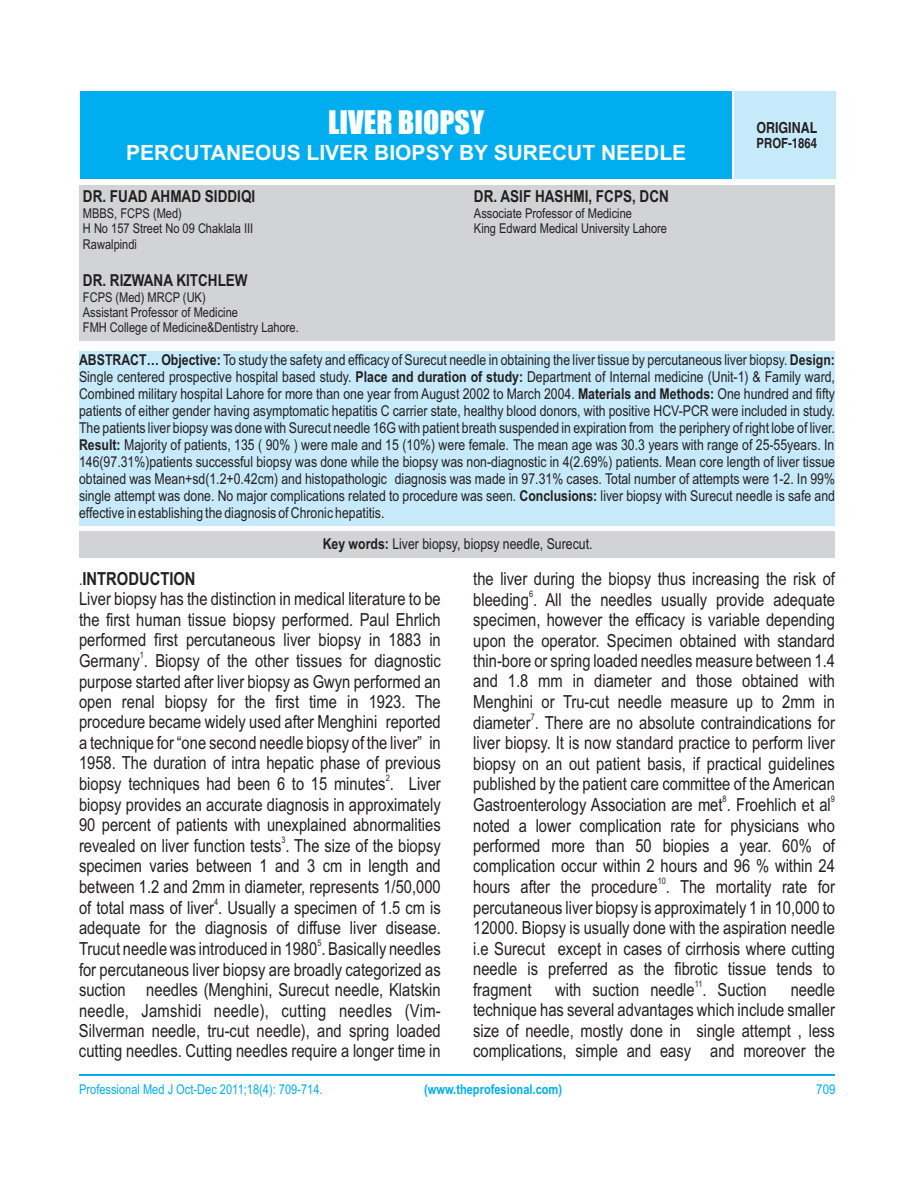
<style>
.page{position:relative;width:918px;height:1188px;background:#fff}
.page>*{position:absolute;margin:0;border:0;box-sizing:border-box;transform-origin:0 0}
.t1{font:30px "Impact";color:#fff}
.t2{font:700 21px "Arial";color:#fff}
.t3{font:18px "Arial Narrow";color:#231f20}
.t4{font:700 18px "Arial Narrow";color:#231f20}
.t5{font:700 16.5px "Arial Narrow";color:#231f20}
.t6{font:15.15px "Switzerland";color:#231f20;scale:.82 1}
.t7{font:15px/17.1px "Arial Narrow";color:#231f20;text-align:justify}
.t8{font:13.95px "Switzerland";color:#231f20;scale:.81 1}
.t9{font:13.5px/15.3px "Arial Narrow";color:#231f20}
.t10{font:13.5px "Arial Narrow";color:#00aeef}
.t11{font:700 13.5px "Arial Narrow";color:#00aeef}
.t12{font:13.5px "Arial Narrow";color:#00aeef;scale:1.04 1}
.t13{font:9px "Arial Narrow";color:#231f20}
.s1{font-weight:700}
.s2{font-weight:400;font-size:15px}
</style>
<div class="page">
<div style="left:79px;top:185px;width:756px;height:155px;background:#d1d3d4"></div>
<div style="left:79px;top:531px;width:756px;height:27px;background:#d1d3d4"></div>
<div style="left:80px;top:91px;width:755px;height:88px;background:#c7eafb"></div>
<div style="left:79px;top:351px;width:756px;height:174px;background:#c7eafb"></div>
<div style="left:80px;top:91px;width:652px;height:88px;background:#00aeef"></div>
<hr style="left:79px;top:1074px;width:756px;height:2px;background:#00aeef">
<hr style="left:732px;top:91px;width:2px;height:88px;background:#fff">
<h1 class="t1" style="left:328px;top:111px;width:158px">LIVER BIOPSY</h1>
<p class="t2" style="left:126px;top:144px;width:562px">PERCUTANEOUS LIVER BIOPSY BY SURECUT NEEDLE</p>
<p class="t5" style="left:83px;top:190px;width:174px">DR. FUAD AHMAD SIDDIQI</p>
<p class="t5" style="left:474px;top:190px;width:196px">DR. ASIF HASHMI, FCPS, DCN</p>
<p class="t9" style="left:83px;top:207px;width:101px">MBBS, FCPS (Med)</p>
<p class="t9" style="left:474px;top:207px;width:160px">Associate Professor of Medicine</p>
<p class="t9" style="left:83px;top:222px;width:172px">H No 157 Street No 09 Chaklala III</p>
<p class="t9" style="left:474px;top:222px;width:195px">King Edward Medical University Lahore</p>
<p class="t9" style="left:83px;top:238px;width:56px">Rawalpindi</p>
<p class="t5" style="left:83px;top:274px;width:166px">DR. RIZWANA KITCHLEW</p>
<p class="t9" style="left:83px;top:290px;width:217px">FCPS (Med) MRCP (UK)<br>Assistant Professor of Medicine<br>FMH College of Medicine&amp;Dentistry Lahore.</p>
<p class="t6" style="left:756px;top:119px;width:76px">ORIGINAL</p>
<p class="t8" style="left:757px;top:134px;width:76px">PROF-1864</p>
<p class="t7" style="left:79px;top:352px;width:758px"><span class="s1">ABSTRACT… Objective:</span> To study the safety and efficacy of Surecut needle in obtaining the liver tissue by percutaneous liver biopsy. <span class="s1">Design:<br></span>Single centered prospective hospital based study. <span class="s1">Place and duration of study:</span> Department of Internal medicine (Unit-1) &amp; Family ward, Combined military hospital Lahore for more than one year from August 2002 to March 2004. <span class="s1">Materials and Methods:</span> One hundred and fifty patients of either gender having asymptomatic hepatitis C carrier state, healthy blood donors, with positive HCV-PCR were included in study.<br>The patients liver biopsy was done with Surecut needle 16G with patient breath suspended in expiration from the periphery of right lobe of liver.<br><span class="s1">Result:</span> Majority of patients, 135 ( 90% ) were male and 15 (10%) were female. The mean age was 30.3 years with range of 25-55years. In 146(97.31%)patients successful biopsy was done while the biopsy was non-diagnostic in 4(2.69%) patients. Mean core length of liver tissue obtained was Mean+sd(1.2+0.42cm) and histopathologic diagnosis was made in 97.31% cases. Total number of attempts were 1-2. In 99% single attempt was done. No major complications related to procedure was seen. <span class="s1">Conclusions:</span> liver biopsy with Surecut needle is safe and effective in establishing the diagnosis of Chronic hepatitis.</p>
<p class="t7" style="left:323px;top:536px;width:271px"><span class="s1">Key words:</span> Liver biopsy, biopsy needle, Surecut.</p>
<p class="t4" style="left:79px;top:572px;width:118px"><span class="s2">.</span>INTRODUCTION</p>
<p class="t3" style="left:473px;top:572px;width:363px">the liver during the biopsy thus increasing the risk of</p>
<p class="t13" style="left:529px;top:590px;width:6px">6</p>
<p class="t3" style="left:79px;top:592px;width:363px">Liver biopsy has the distinction in medical literature to be</p>
<p class="t3" style="left:473px;top:593px;width:363px">bleeding . All the needles usually provide adequate</p>
<p class="t3" style="left:79px;top:613px;width:363px">the first human tissue biopsy performed. Paul Ehrlich</p>
<p class="t3" style="left:473px;top:613px;width:363px">specimen, however the efficacy is variable depending</p>
<p class="t3" style="left:79px;top:633px;width:363px">performed first percutaneous liver biopsy in 1883 in</p>
<p class="t3" style="left:473px;top:634px;width:363px">upon the operator. Specimen obtained with standard</p>
<p class="t13" style="left:140px;top:652px;width:6px">1</p>
<p class="t3" style="left:79px;top:654px;width:363px">Germany . Biopsy of the other tissues for diagnostic</p>
<p class="t3" style="left:473px;top:654px;width:363px">thin-bore or spring loaded needles measure between 1.4</p>
<p class="t3" style="left:79px;top:675px;width:363px">purpose started after liver biopsy as Gwyn performed an</p>
<p class="t3" style="left:473px;top:674px;width:363px">and 1.8 mm in diameter and those obtained with</p>
<p class="t3" style="left:79px;top:695px;width:363px">open renal biopsy for the first time in 1923. The</p>
<p class="t3" style="left:473px;top:695px;width:363px">Menghini or Tru-cut needle measure up to 2mm in</p>
<p class="t13" style="left:531px;top:713px;width:6px">7</p>
<p class="t3" style="left:79px;top:715px;width:363px">procedure became widely used after Menghini reported</p>
<p class="t3" style="left:473px;top:716px;width:363px">diameter . There are no absolute contraindications for</p>
<p class="t3" style="left:79px;top:736px;width:363px">a technique for “one second needle biopsy of the liver” in</p>
<p class="t3" style="left:473px;top:736px;width:363px">liver biopsy. It is now standard practice to perform liver</p>
<p class="t3" style="left:79px;top:756px;width:363px">1958. The duration of intra hepatic phase of previous</p>
<p class="t3" style="left:473px;top:757px;width:363px">biopsy on an out patient basis, if practical guidelines</p>
<p class="t13" style="left:386px;top:775px;width:6px">2</p>
<p class="t3" style="left:79px;top:777px;width:363px">biopsy techniques had been 6 to 15 minutes . Liver</p>
<p class="t3" style="left:473px;top:777px;width:363px">published by the patient care committee of the American</p>
<p class="t13" style="left:723px;top:796px;width:6px">8</p>
<p class="t13" style="left:831px;top:796px;width:6px">9</p>
<p class="t3" style="left:79px;top:798px;width:363px">biopsy provides an accurate diagnosis in approximately</p>
<p class="t3" style="left:473px;top:798px;width:359px">Gastroenterology Association are met . Froehlich et al</p>
<p class="t3" style="left:79px;top:818px;width:363px">90 percent of patients with unexplained abnormalities</p>
<p class="t3" style="left:473px;top:818px;width:363px">noted a lower complication rate for physicians who</p>
<p class="t13" style="left:281px;top:837px;width:6px">3</p>
<p class="t3" style="left:79px;top:839px;width:363px">revealed on liver function tests . The size of the biopsy</p>
<p class="t3" style="left:473px;top:839px;width:363px">performed more than 50 biopies a year. 60% of</p>
<p class="t3" style="left:79px;top:859px;width:363px">specimen varies between 1 and 3 cm in length and</p>
<p class="t3" style="left:473px;top:859px;width:363px">complication occur within 2 hours and 96 % within 24</p>
<p class="t13" style="left:658px;top:878px;width:10px">10</p>
<p class="t3" style="left:79px;top:880px;width:363px">between 1.2 and 2mm in diameter, represents 1/50,000</p>
<p class="t3" style="left:473px;top:880px;width:363px">hours after the procedure . The mortality rate for</p>
<p class="t13" style="left:214px;top:898px;width:6px">4</p>
<p class="t3" style="left:79px;top:901px;width:363px">of total mass of liver . Usually a specimen of 1.5 cm is</p>
<p class="t3" style="left:473px;top:901px;width:363px">percutaneous liver biopsy is approximately 1 in 10,000 to</p>
<p class="t3" style="left:79px;top:921px;width:363px">adequate for the diagnosis of diffuse liver disease.</p>
<p class="t3" style="left:473px;top:921px;width:363px">12000. Biopsy is usually done with the aspiration needle</p>
<p class="t13" style="left:317px;top:940px;width:6px">5</p>
<p class="t3" style="left:79px;top:942px;width:363px">Trucut needle was introduced in 1980 . Basically needles</p>
<p class="t3" style="left:473px;top:941px;width:363px">i.e Surecut except in cases of cirrhosis where cutting</p>
<p class="t3" style="left:79px;top:963px;width:363px">for percutaneous liver biopsy are broadly categorized as</p>
<p class="t3" style="left:473px;top:962px;width:363px">needle is preferred as the fibrotic tissue tends to</p>
<p class="t13" style="left:695px;top:980px;width:9px">11</p>
<p class="t3" style="left:79px;top:983px;width:363px">suction needles (Menghini, Surecut needle, Klatskin</p>
<p class="t3" style="left:473px;top:983px;width:60px">fragment</p>
<p class="t3" style="left:555px;top:983px;width:213px">with suction needle . Suction</p>
<p class="t3" style="left:791px;top:983px;width:46px">needle</p>
<p class="t3" style="left:79px;top:1003px;width:363px">needle, Jamshidi needle), cutting needles (Vim-</p>
<p class="t3" style="left:473px;top:1003px;width:363px">technique has several advantages which include smaller</p>
<p class="t3" style="left:79px;top:1024px;width:363px">Silverman needle, tru-cut needle), and spring loaded</p>
<p class="t3" style="left:473px;top:1024px;width:363px">size of needle, mostly done in single attempt , less</p>
<p class="t3" style="left:79px;top:1044px;width:363px">cutting needles. Cutting needles require a longer time in</p>
<p class="t3" style="left:473px;top:1044px;width:363px">complications, simple and easy and moreover the</p>
<p class="t10" style="left:79px;top:1084px;width:245px">Professional Med J Oct-Dec 2011;18(4): 709-714.</p>
<p class="t11" style="left:424px;top:1084px;width:140px">(www.theprofesional.com)</p>
<p class="t12" style="left:816px;top:1084px;width:20px">709</p>
</div>
